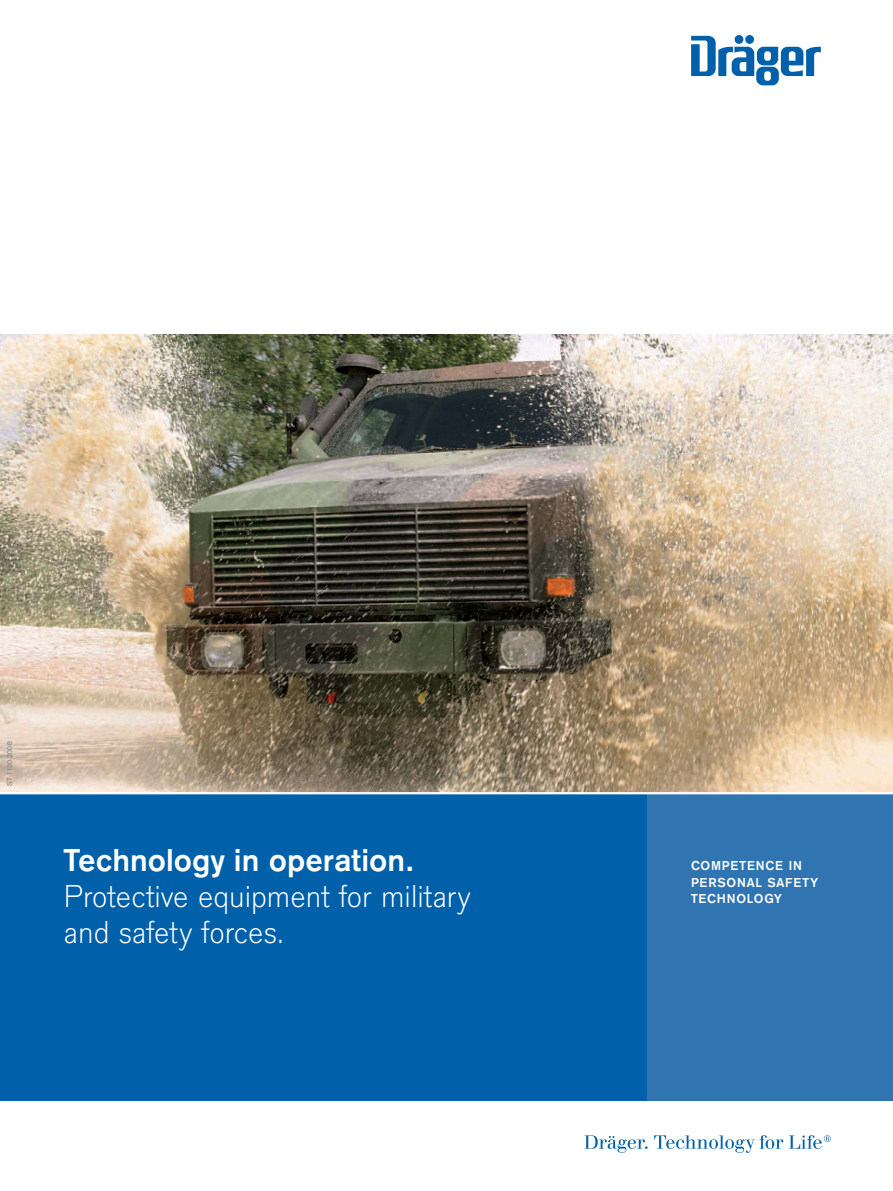
<style>
.page{position:relative;width:893px;height:1191px;background:#fff}
.page>*{position:absolute;margin:0;border:0;box-sizing:border-box;transform-origin:0 0}
.t1{font:300 33px/36px "Draeger San";color:#fff}
.t2{font:700 33px "Draeger San";color:#fff}
.t3{font:700 13.5px/16.5px "Draeger San";letter-spacing:.055em;color:#fff}
.t4{font:7.5px "Draeger San";letter-spacing:.025em;color:#808285}
</style>
<div class="page">
<img style="left:0;top:335px;width:893px;height:457px">
<div style="left:0;top:793px;width:893px;height:307px;background:#0060a9"></div>
<div style="left:647px;top:793px;width:246px;height:307px;background:#3074b1"></div>
<hr style="left:0;top:792px;width:893px;height:2px;background:#fff">
<svg style="left:691px;top:36px;width:130px;height:49px"></svg>
<div style="left:735px;top:35px;width:8px;height:9px;background:#0060a9;border-radius:50%"></div>
<div style="left:745px;top:35px;width:9px;height:9px;background:#0060a9;border-radius:50%"></div>
<svg style="left:584px;top:1135px;width:64px;height:17px"></svg>
<svg style="left:654px;top:1135px;width:129px;height:18px"></svg>
<svg style="left:789px;top:1135px;width:42px;height:13px"></svg>
<p class="t4" style="left:7px;top:785px;width:45px;rotate:-90deg">ST-1130-2008</p>
<p class="t2" style="left:64px;top:847px;width:352px">Technology in operation.</p>
<p class="t1" style="left:64px;top:881px;width:408px">Protective equipment for military and safety forces.</p>
<p class="t3" style="left:691px;top:858px;width:128px">COMPETENCE IN<br>PERSONAL SAFETY<br>TECHNOLOGY</p>
</div>
